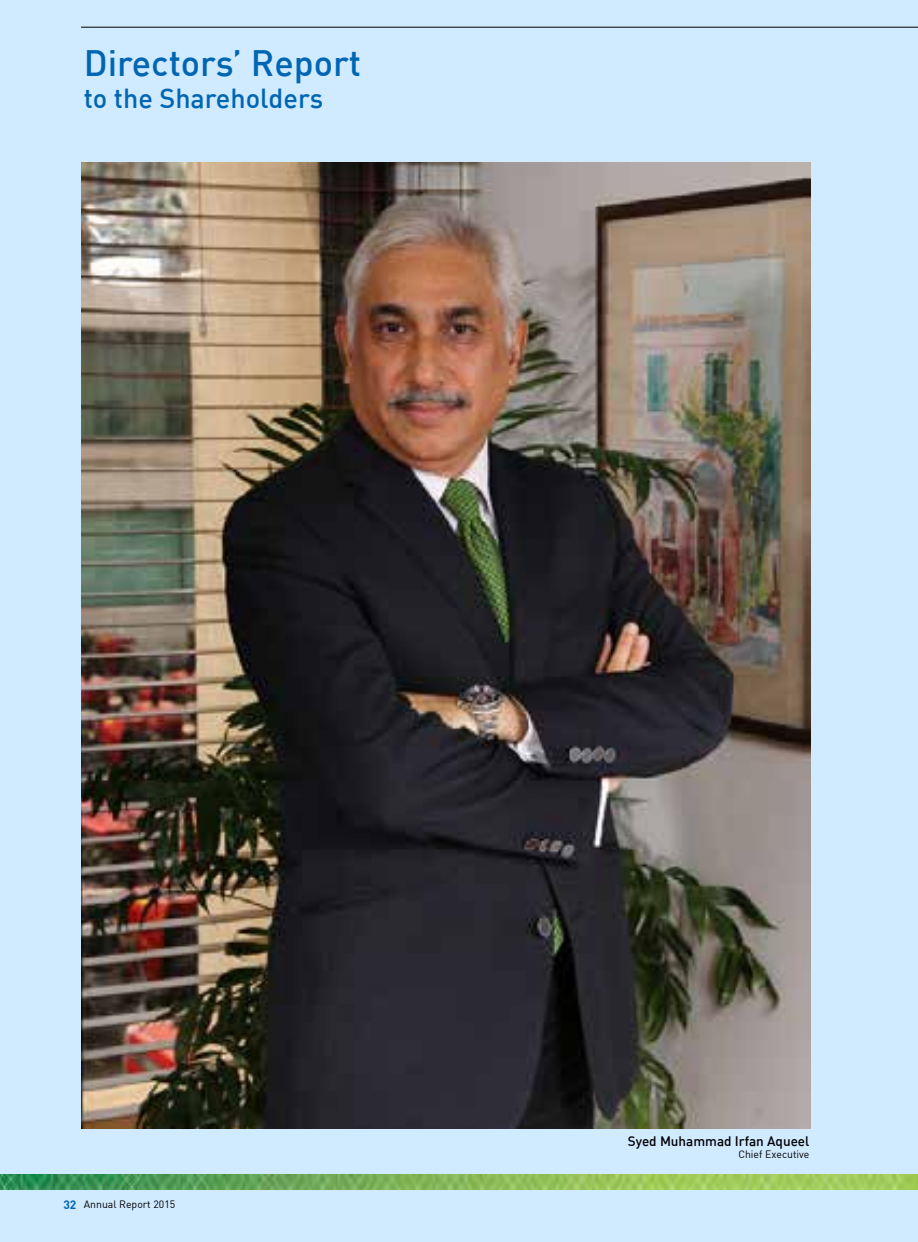
<style>
.page{position:relative;width:918px;height:1242px;background:#d0eaff}
.page>*{position:absolute;margin:0;border:0;box-sizing:border-box;transform-origin:0 0}
.t1{font:500 36px "DIN";color:#0066b3}
.t2{font:500 27px "DIN";color:#0066b3}
.t3{font:500 13.5px "DIN";color:#000}
.t4{font:10.5px "DIN";color:#000}
.s1{font-family:"DIN Bold";font-size:12px;color:#0066b3}
</style>
<div class="page">
<img style="left:81px;top:162px;width:730px;height:966px">
<img style="left:0;top:1175px;width:918px;height:14px">
<hr style="left:81px;top:27px;width:837px;height:1px;background:#000">
<p class="t1" style="left:84px;top:40px;width:279px">Directors’ Report</p>
<p class="t2" style="left:84px;top:81px;width:241px">to the Shareholders</p>
<p class="t4" style="left:63px;top:1198px;width:113px"><span class="s1">32</span> Annual Report 2015</p>
<p class="t3" style="left:628px;top:1132px;width:183px">Syed Muhammad Irfan Aqueel</p>
<p class="t4" style="left:738px;top:1148px;width:73px">Chief Executive</p>
</div>
